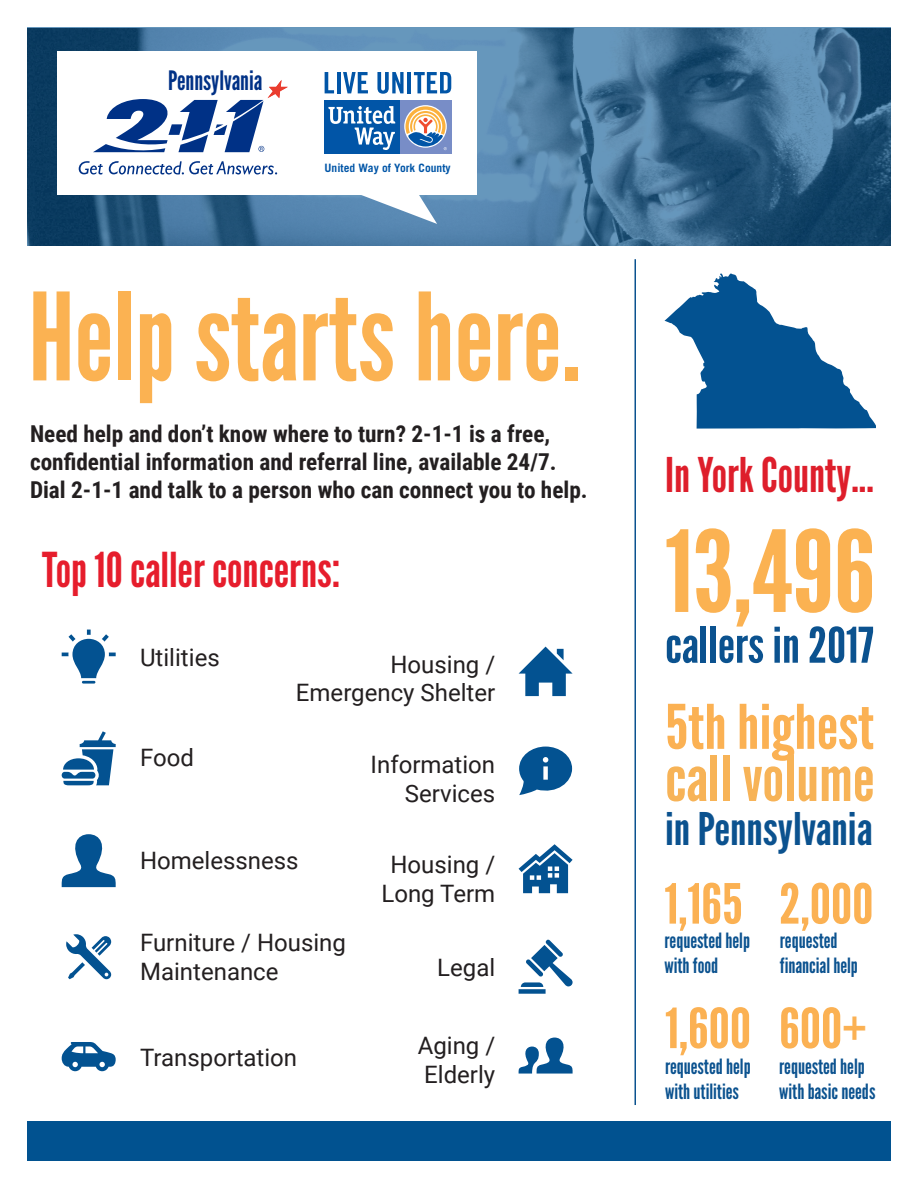
<style>
.page{position:relative;width:918px;height:1188px;background:#fff}
.page>*{position:absolute;margin:0;border:0;box-sizing:border-box;transform-origin:0 0}
.t1{font:121.05px "League Gothic";color:#fbb252}
.t2{font:112.5px "League Gothic";color:#fbb252;scale:1.08 1}
.t3{font:62.25px "League Gothic";color:#f7b357;scale:1.09 1}
.t4{font:61.2px "League Gothic";color:#fbb153;scale:1.09 1}
.t5{font:55.2px "League Gothic";color:#fbb153;scale:1.09 1}
.t6{font:49.05px "League Gothic";color:#0b528f;scale:1.09 1}
.t7{font:48px "League Gothic";color:#e61d2c}
.t8{font:47.7px "League Gothic";color:#de1e2b}
.t9{font:45px "League Gothic";color:#0b528f;scale:1.09 1}
.t10{font:26.7px "League Gothic";color:#003186}
.t11{font:24px/28.8px "Roboto";color:#231f20}
.t12{font:700 23.25px/27.9px "Roboto Condensed";color:#231f20}
.t13{font:21px/25.2px "League Gothic";color:#0b528f}
.t14{font:700 11.55px "Trade Gothic";color:#0155a7}
</style>
<div class="page">
<svg style="left:27px;top:27px;width:864px;height:219px;background:#3c6c91"></svg>
<svg style="left:66px;top:934px;width:45px;height:45px"></svg>
<hr style="left:634px;top:259px;width:2px;height:846px;background:#0b528f">
<div style="left:27px;top:1122px;width:864px;height:39px;background:#015290"></div>
<div style="left:57px;top:51px;width:420px;height:144px;background:#fff"></div>
<svg style="left:360px;top:195px;width:77px;height:29px"></svg>
<svg style="left:79px;top:161px;width:24px;height:13px"></svg>
<svg style="left:109px;top:161px;width:168px;height:13px"></svg>
<svg style="left:93px;top:80px;width:195px;height:73px"></svg>
<svg style="left:519px;top:747px;width:53px;height:48px"></svg>
<svg style="left:62px;top:834px;width:54px;height:53px"></svg>
<svg style="left:519px;top:647px;width:54px;height:49px"></svg>
<svg style="left:62px;top:630px;width:54px;height:54px"></svg>
<svg style="left:62px;top:1042px;width:54px;height:29px"></svg>
<svg style="left:62px;top:731px;width:54px;height:54px"></svg>
<svg style="left:519px;top:1038px;width:54px;height:36px"></svg>
<svg style="left:519px;top:844px;width:54px;height:49px"></svg>
<svg style="left:519px;top:940px;width:54px;height:54px"></svg>
<svg style="left:665px;top:273px;width:211px;height:156px"></svg>
<svg style="left:325px;top:72px;width:9px;height:21px"></svg>
<hr style="left:337px;top:72px;width:3px;height:21px;background:#0155a7">
<svg style="left:343px;top:72px;width:25px;height:21px"></svg>
<svg style="left:377px;top:72px;width:27px;height:22px"></svg>
<hr style="left:408px;top:72px;width:3px;height:21px;background:#0155a7">
<svg style="left:414px;top:72px;width:37px;height:21px"></svg>
<div style="left:400px;top:100px;width:51px;height:53px;background:#788dc7"></div>
<div style="left:325px;top:100px;width:75px;height:53px;background:#0155a7"></div>
<svg style="left:404px;top:105px;width:43px;height:43px"></svg>
<svg style="left:328px;top:106px;width:67px;height:44px"></svg>
<svg style="left:405px;top:106px;width:42px;height:44px"></svg>
<p class="t10" style="left:168px;top:64px;width:96px">Pennsylvania</p>
<p class="t14" style="left:325px;top:161px;width:128px">United Way of York County</p>
<p class="t1" style="left:28px;top:265px;width:554px">Help starts here.</p>
<p class="t12" style="left:30px;top:419px;width:559px">Need help and don’t know where to turn? 2-1-1 is a free, confidential information and referral line, available 24/7.<br>Dial 2-1-1 and talk to a person who can connect you to help.</p>
<p class="t7" style="left:42px;top:541px;width:300px">Top 10 caller concerns:</p>
<p class="t11" style="left:140px;top:642px;width:81px">Utilities</p>
<p class="t11" style="left:140px;top:742px;width:55px">Food</p>
<p class="t11" style="left:296px;top:649px;width:201px;text-align:right">Housing /<br>Emergency Shelter</p>
<p class="t11" style="left:371px;top:749px;width:126px;text-align:right">Information<br>Services</p>
<p class="t11" style="left:140px;top:845px;width:160px">Homelessness</p>
<p class="t11" style="left:140px;top:928px;width:207px">Furniture / Housing<br>Maintenance</p>
<p class="t11" style="left:140px;top:1042px;width:159px">Transportation</p>
<p class="t11" style="left:381px;top:849px;width:115px;text-align:center">Housing /<br>Long Term</p>
<p class="t11" style="left:437px;top:952px;width:59px">Legal</p>
<p class="t11" style="left:418px;top:1030px;width:79px">Aging /<br>Elderly</p>
<p class="t8" style="left:665px;top:447px;width:210px">In York County...</p>
<p class="t2" style="left:665px;top:505px;width:196px">13,496</p>
<p class="t6" style="left:665px;top:616px;width:193px">callers in 2017</p>
<p class="t4" style="left:665px;top:691px;width:193px">5th highest</p>
<p class="t3" style="left:665px;top:742px;width:194px">call volume</p>
<p class="t9" style="left:665px;top:802px;width:192px">in Pennsylvania</p>
<p class="t5" style="left:664px;top:871px;width:73px">1,165</p>
<p class="t5" style="left:779px;top:871px;width:88px">2,000</p>
<p class="t13" style="left:664px;top:928px;width:87px">requested help with food</p>
<p class="t13" style="left:780px;top:928px;width:80px">requested financial help</p>
<p class="t5" style="left:665px;top:996px;width:80px">1,600</p>
<p class="t5" style="left:779px;top:996px;width:82px">600+</p>
<p class="t13" style="left:665px;top:1054px;width:87px">requested help with utilities</p>
<p class="t13" style="left:779px;top:1054px;width:98px">requested help with basic needs</p>
</div>
